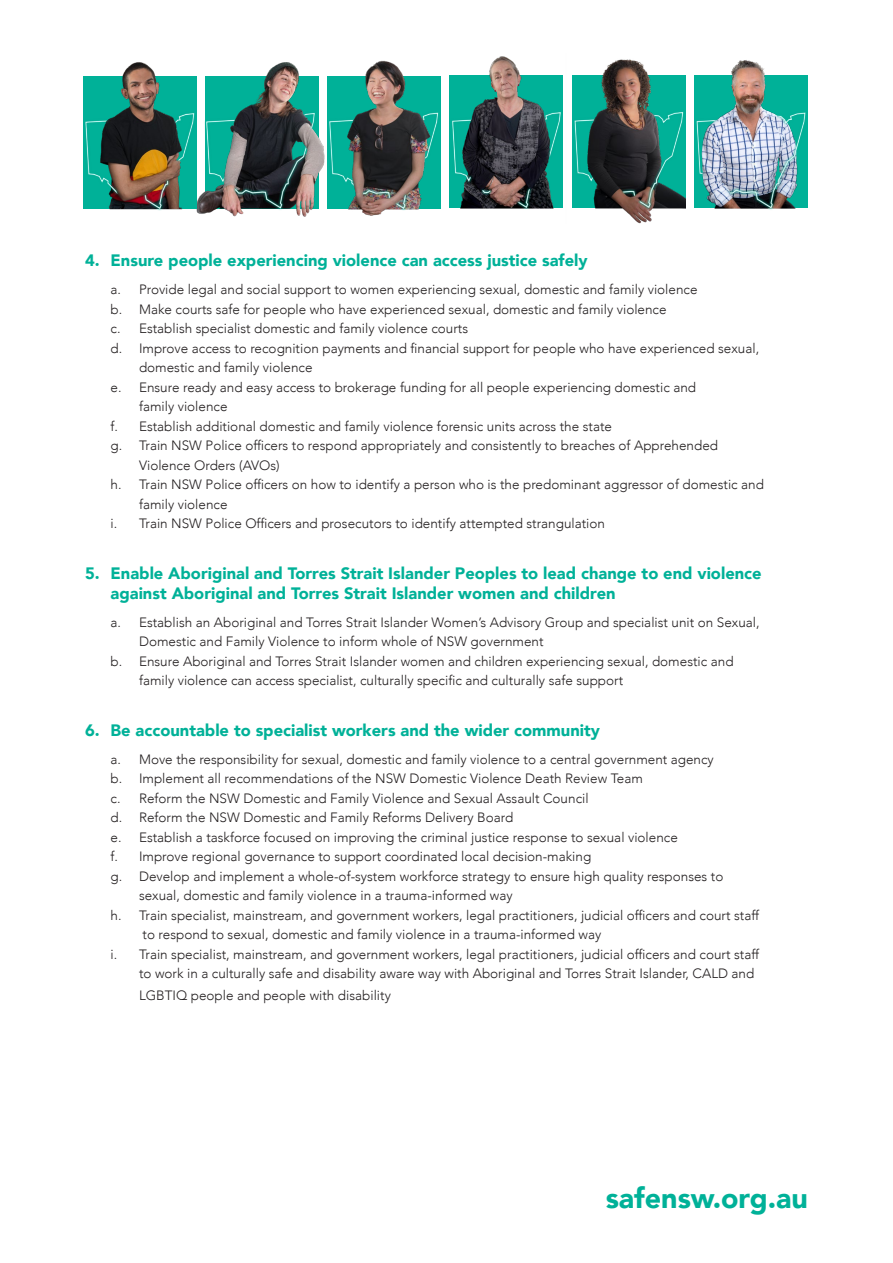
<style>
.page{position:relative;width:893px;height:1263px;background:#fff}
.page>*{position:absolute;margin:0;border:0;box-sizing:border-box;transform-origin:0 0}
.t1{font:900 28.65px "Avenir";color:#00b198}
.t2{font:900 16.5px/19.8px "Avenir";color:#00b198}
.t3{font:300 13.5px "Avenir";color:#231f20}
</style>
<div class="page">
<img style="left:207px;top:62px;width:109px;height:155px">
<img style="left:83px;top:62px;width:124px;height:152px">
<img style="left:316px;top:60px;width:125px;height:156px">
<img style="left:577px;top:59px;width:106px;height:165px">
<img style="left:683px;top:60px;width:125px;height:150px">
<img style="left:439px;top:56px;width:138px;height:152px">
<p class="t2" style="left:85px;top:251px;width:504px">4. Ensure people experiencing violence can access justice safely</p>
<p class="t3" style="left:111px;top:281px;width:588px">a. Provide legal and social support to women experiencing sexual, domestic and family violence</p>
<p class="t3" style="left:111px;top:300px;width:557px">b. Make courts safe for people who have experienced sexual, domestic and family violence</p>
<p class="t3" style="left:111px;top:320px;width:359px">c. Establish specialist domestic and family violence courts</p>
<p class="t3" style="left:111px;top:339px;width:650px">d. Improve access to recognition payments and financial support for people who have experienced sexual,</p>
<p class="t3" style="left:139px;top:359px;width:175px">domestic and family violence</p>
<p class="t3" style="left:111px;top:378px;width:587px">e. Ensure ready and easy access to brokerage funding for all people experiencing domestic and</p>
<p class="t3" style="left:139px;top:398px;width:90px">family violence</p>
<p class="t3" style="left:111px;top:417px;width:503px">f. Establish additional domestic and family violence forensic units across the state</p>
<p class="t3" style="left:111px;top:437px;width:609px">g. Train NSW Police officers to respond appropriately and consistently to breaches of Apprehended</p>
<p class="t3" style="left:139px;top:456px;width:142px">Violence Orders (AVOs)</p>
<p class="t3" style="left:111px;top:476px;width:655px">h. Train NSW Police officers on how to identify a person who is the predominant aggressor of domestic and</p>
<p class="t3" style="left:139px;top:495px;width:90px">family violence</p>
<p class="t3" style="left:111px;top:515px;width:496px">i. Train NSW Police Officers and prosecutors to identify attempted strangulation</p>
<p class="t2" style="left:111px;top:564px;width:653px;text-indent:-26px">5. Enable Aboriginal and Torres Strait Islander Peoples to lead change to end violence against Aboriginal and Torres Strait Islander women and children</p>
<p class="t3" style="left:111px;top:613px;width:651px">a. Establish an Aboriginal and Torres Strait Islander Women’s Advisory Group and specialist unit on Sexual,</p>
<p class="t3" style="left:139px;top:633px;width:406px">Domestic and Family Violence to inform whole of NSW government</p>
<p class="t3" style="left:111px;top:652px;width:624px">b. Ensure Aboriginal and Torres Strait Islander women and children experiencing sexual, domestic and</p>
<p class="t3" style="left:139px;top:672px;width:486px">family violence can access specialist, culturally specific and culturally safe support</p>
<p class="t2" style="left:85px;top:721px;width:516px">6. Be accountable to specialist workers and the wider community</p>
<p class="t3" style="left:111px;top:750px;width:605px">a. Move the responsibility for sexual, domestic and family violence to a central government agency</p>
<p class="t3" style="left:111px;top:770px;width:534px">b. Implement all recommendations of the NSW Domestic Violence Death Review Team</p>
<p class="t3" style="left:111px;top:789px;width:480px">c. Reform the NSW Domestic and Family Violence and Sexual Assault Council</p>
<p class="t3" style="left:111px;top:809px;width:404px">d. Reform the NSW Domestic and Family Reforms Delivery Board</p>
<p class="t3" style="left:111px;top:828px;width:569px">e. Establish a taskforce focused on improving the criminal justice response to sexual violence</p>
<p class="t3" style="left:111px;top:848px;width:482px">f. Improve regional governance to support coordinated local decision-making</p>
<p class="t3" style="left:111px;top:867px;width:614px">g. Develop and implement a whole-of-system workforce strategy to ensure high quality responses to</p>
<p class="t3" style="left:139px;top:887px;width:375px">sexual, domestic and family violence in a trauma-informed way</p>
<p class="t3" style="left:111px;top:906px;width:650px">h. Train specialist, mainstream, and government workers, legal practitioners, judicial officers and court staff</p>
<p class="t3" style="left:143px;top:926px;width:460px">to respond to sexual, domestic and family violence in a trauma-informed way</p>
<p class="t3" style="left:111px;top:945px;width:650px">i. Train specialist, mainstream, and government workers, legal practitioners, judicial officers and court staff</p>
<p class="t3" style="left:139px;top:965px;width:617px">to work in a culturally safe and disability aware way with Aboriginal and Torres Strait Islander, CALD and</p>
<p class="t3" style="left:139px;top:986px;width:253px">LGBTIQ people and people with disability</p>
<h1 class="t1" style="left:606px;top:1180px;width:204px">safensw.org.au</h1>
</div>
